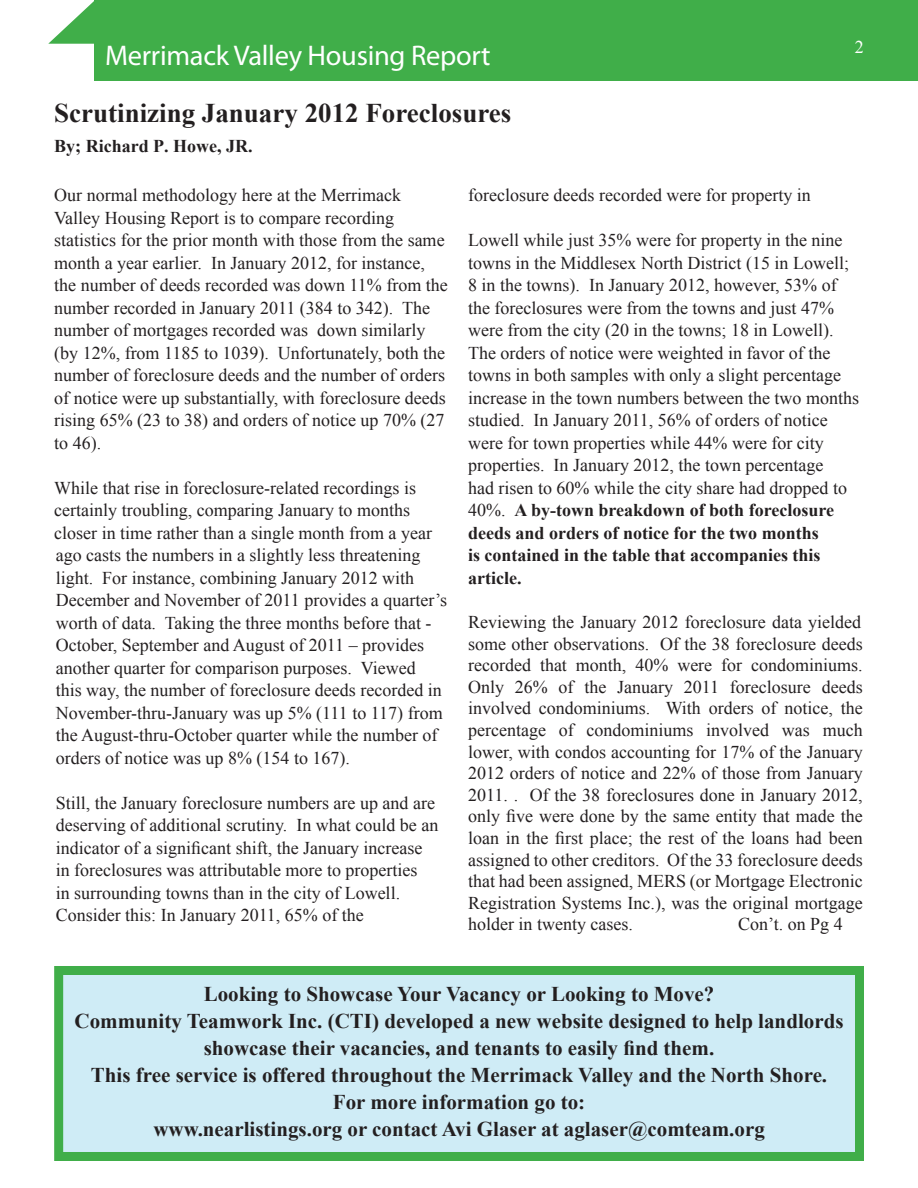
<style>
.page{position:relative;width:918px;height:1188px;background:#fff}
.page>*{position:absolute;margin:0;border:0;box-sizing:border-box;transform-origin:0 0}
.t1{font:28.5px "Myriad Pro";letter-spacing:-.01em;color:#fff}
.t2{font:700 27px "Times New Roman";color:#231f20}
.t3{font:700 21px/27px "Times New Roman";color:#231f20;text-align:center}
.t4{font:18px/22.5px "Times New Roman";color:#231f20}
.t5{font:700 18px "Times New Roman";color:#231f20}
.t6{font:18px "Times New Roman";color:#fff}
.s1{font-weight:700}
</style>
<div class="page">
<div style="left:94px;top:0;width:824px;height:81px;background:#40ae49"></div>
<svg style="left:48px;top:1px;width:46px;height:43px"></svg>
<div style="left:54px;top:966px;width:810px;height:195px;background:#cfecf6;border:9px solid #40ae49"></div>
<p class="t1" style="left:105px;top:38px;width:387px">Merrimack Valley Housing Report</p>
<p class="t2" style="left:54px;top:94px;width:459px">Scrutinizing January 2012 Foreclosures</p>
<p class="t5" style="left:54px;top:133px;width:200px">By; Richard P. Howe, JR.</p>
<p class="t6" style="left:855px;top:35px;width:10px">2</p>
<p class="t4" style="left:54px;top:184px;width:395px">Our normal methodology here at the Merrimack Valley Housing Report is to compare recording statistics for the prior month with those from the same month a year earlier. In January 2012, for instance, the number of deeds recorded was down 11% from the number recorded in January 2011 (384 to 342). The number of mortgages recorded was down similarly (by 12%, from 1185 to 1039). Unfortunately, both the number of foreclosure deeds and the number of orders of notice were up substantially, with foreclosure deeds rising 65% (23 to 38) and orders of notice up 70% (27 to 46).</p>
<p class="t4" style="left:54px;top:476px;width:394px">While that rise in foreclosure-related recordings is certainly troubling, comparing January to months closer in time rather than a single month from a year ago casts the numbers in a slightly less threatening light. For instance, combining January 2012 with December and November of 2011 provides a quarter’s worth of data. Taking the three months before that - October, September and August of 2011 – provides another quarter for comparison purposes. Viewed<br>this way, the number of foreclosure deeds recorded in November-thru-January was up 5% (111 to 117) from the August-thru-October quarter while the number of orders of notice was up 8% (154 to 167).</p>
<p class="t4" style="left:56px;top:791px;width:384px">Still, the January foreclosure numbers are up and are deserving of additional scrutiny. In what could be an indicator of a significant shift, the January increase in foreclosures was attributable more to properties<br>in surrounding towns than in the city of Lowell.<br>Consider this: In January 2011, 65% of the</p>
<p class="t4" style="left:468px;top:184px;width:344px">foreclosure deeds recorded were for property in</p>
<p class="t4" style="left:468px;top:229px;width:392px">Lowell while just 35% were for property in the nine towns in the Middlesex North District (15 in Lowell; 8 in the towns). In January 2012, however, 53% of the foreclosures were from the towns and just 47% were from the city (20 in the towns; 18 in Lowell).<br>The orders of notice were weighted in favor of the towns in both samples with only a slight percentage increase in the town numbers between the two months studied. In January 2011, 56% of orders of notice were for town properties while 44% were for city properties. In January 2012, the town percentage<br>had risen to 60% while the city share had dropped to 40%. <span class="s1">A by-town breakdown of both foreclosure deeds and orders of notice for the two months<br>is contained in the table that accompanies this article.</span></p>
<p class="t4" style="left:468px;top:611px;width:396px;line-height:21.6px;text-align:justify">Reviewing the January 2012 foreclosure data yielded some other observations. Of the 38 foreclosure deeds recorded that month, 40% were for condominiums.<br>Only 26% of the January 2011 foreclosure deeds involved condominiums. With orders of notice, the percentage of condominiums involved was much lower, with condos accounting for 17% of the January 2012 orders of notice and 22% of those from January 2011. . Of the 38 foreclosures done in January 2012, only five were done by the same entity that made the loan in the first place; the rest of the loans had been assigned to other creditors. Of the 33 foreclosure deeds that had been assigned, MERS (or Mortgage Electronic Registration Systems Inc.), was the original mortgage holder in twenty cases.</p>
<p class="t4" style="left:738px;top:913px;width:106px">Con’t. on Pg 4</p>
<p class="t3" style="left:204px;top:980px;width:512px">Looking to Showcase Your Vacancy or Looking to Move?</p>
<p class="t3" style="left:75px;top:1007px;width:770px">Community Teamwork Inc. (CTI) developed a new website designed to help landlords showcase their vacancies, and tenants to easily find them.</p>
<p class="t3" style="left:91px;top:1061px;width:738px">This free service is offered throughout the Merrimack Valley and the North Shore.</p>
<p class="t3" style="left:333px;top:1088px;width:254px">For more information go to:</p>
<p class="t3" style="left:153px;top:1115px;width:613px">www.nearlistings.org or contact Avi Glaser at aglaser@comteam.org</p>
</div>
